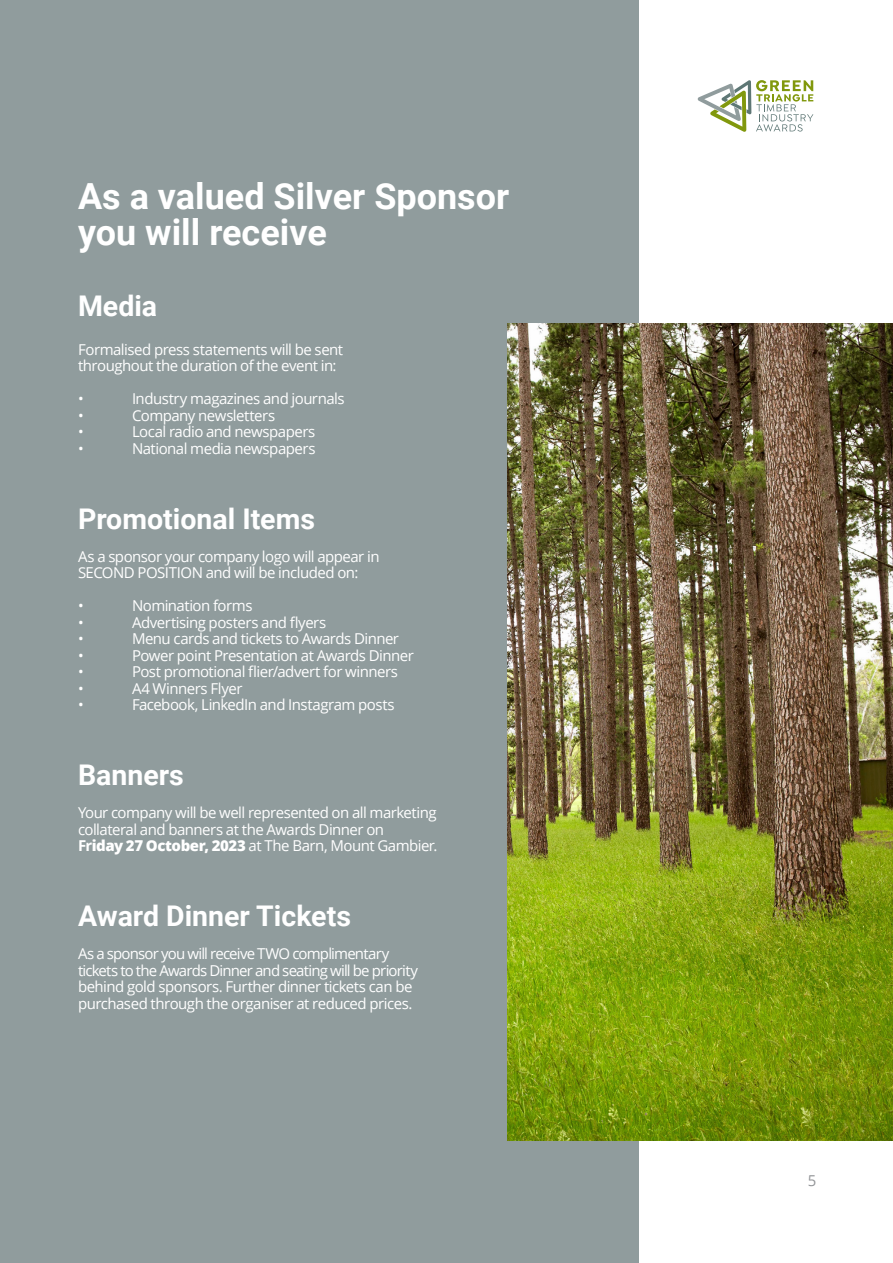
<style>
.page{position:relative;width:893px;height:1263px;background:#fff}
.page>*{position:absolute;margin:0;border:0;box-sizing:border-box;transform-origin:0 0}
.Body_Text_Left{font:700 36px "Roboto";color:#fff}
.Body_Text_Left-2{font:700 28.5px "Roboto";color:#fff}
.Body_Text_Left-3{font:15px/16.5px "Open Sans";letter-spacing:-.035em;color:#fff}
.t1{font:15px "Open Sans";color:#939598}
.s1{font-weight:700}
.s2{font-weight:800}
</style>
<div class="page">
<svg style="left:698px;top:80px;width:115px;height:52px"></svg>
<div style="left:0;top:0;width:638px;height:1263px;background:#909c9d"></div>
<img style="left:507px;top:323px;width:386px;height:817px">
<p class="Body_Text_Left" style="left:78px;top:171px;width:433px">As a valued Silver Sponsor</p>
<p class="Body_Text_Left" style="left:78px;top:207px;width:250px">you will receive</p>
<p class="Body_Text_Left-2" style="left:78px;top:285px;width:81px">Media</p>
<p class="Body_Text_Left-3" style="left:78px;top:340px;width:267px">Formalised press statements will be sent throughout the duration of the event in:</p>
<p class="Body_Text_Left-3" style="left:78px;top:390px;width:7px">•</p>
<p class="Body_Text_Left-3" style="left:132px;top:390px;width:214px">Industry magazines and journals</p>
<p class="Body_Text_Left-3" style="left:78px;top:406px;width:7px">•</p>
<p class="Body_Text_Left-3" style="left:132px;top:406px;width:145px">Company newsletters</p>
<p class="Body_Text_Left-3" style="left:78px;top:423px;width:7px">•</p>
<p class="Body_Text_Left-3" style="left:132px;top:423px;width:185px">Local radio and newspapers</p>
<p class="Body_Text_Left-3" style="left:78px;top:439px;width:7px">•</p>
<p class="Body_Text_Left-3" style="left:132px;top:439px;width:185px">National media newspapers</p>
<p class="Body_Text_Left-2" style="left:78px;top:498px;width:239px">Promotional Items</p>
<p class="Body_Text_Left-3" style="left:78px;top:547px;width:303px">As a sponsor your company logo will appear in<br>SECOND POSITION and will be included on:</p>
<p class="Body_Text_Left-3" style="left:78px;top:597px;width:7px">•</p>
<p class="Body_Text_Left-3" style="left:132px;top:597px;width:122px">Nomination forms</p>
<p class="Body_Text_Left-3" style="left:78px;top:613px;width:7px">•</p>
<p class="Body_Text_Left-3" style="left:132px;top:613px;width:196px">Advertising posters and flyers</p>
<p class="Body_Text_Left-3" style="left:78px;top:630px;width:7px">•</p>
<p class="Body_Text_Left-3" style="left:132px;top:630px;width:269px">Menu cards and tickets to Awards Dinner</p>
<p class="Body_Text_Left-3" style="left:78px;top:646px;width:7px">•</p>
<p class="Body_Text_Left-3" style="left:132px;top:646px;width:283px">Power point Presentation at Awards Dinner</p>
<p class="Body_Text_Left-3" style="left:78px;top:663px;width:7px">•</p>
<p class="Body_Text_Left-3" style="left:132px;top:663px;width:268px">Post promotional flier/advert for winners</p>
<p class="Body_Text_Left-3" style="left:78px;top:679px;width:7px">•</p>
<p class="Body_Text_Left-3" style="left:132px;top:679px;width:112px">A4 Winners Flyer</p>
<p class="Body_Text_Left-3" style="left:78px;top:696px;width:7px">•</p>
<p class="Body_Text_Left-3" style="left:132px;top:696px;width:264px">Facebook, LinkedIn and Instagram posts</p>
<p class="Body_Text_Left-2" style="left:78px;top:755px;width:107px">Banners</p>
<p class="Body_Text_Left-3" style="left:78px;top:804px;width:361px">Your company will be well represented on all marketing collateral and banners at the Awards Dinner on<br><span class="s1">Fr</span><span class="s2">iday 27 October, 2023</span> at The Barn, Mount Gambier.</p>
<p class="Body_Text_Left-2" style="left:78px;top:896px;width:274px">Award Dinner Tickets</p>
<p class="Body_Text_Left-3" style="left:78px;top:945px;width:342px">As a sponsor you will receive TWO complimentary tickets to the Awards Dinner and seating will be priority behind gold sponsors. Further dinner tickets can be purchased through the organiser at reduced prices.</p>
<p class="t1" style="left:808px;top:1170px;width:10px">5</p>
</div>
